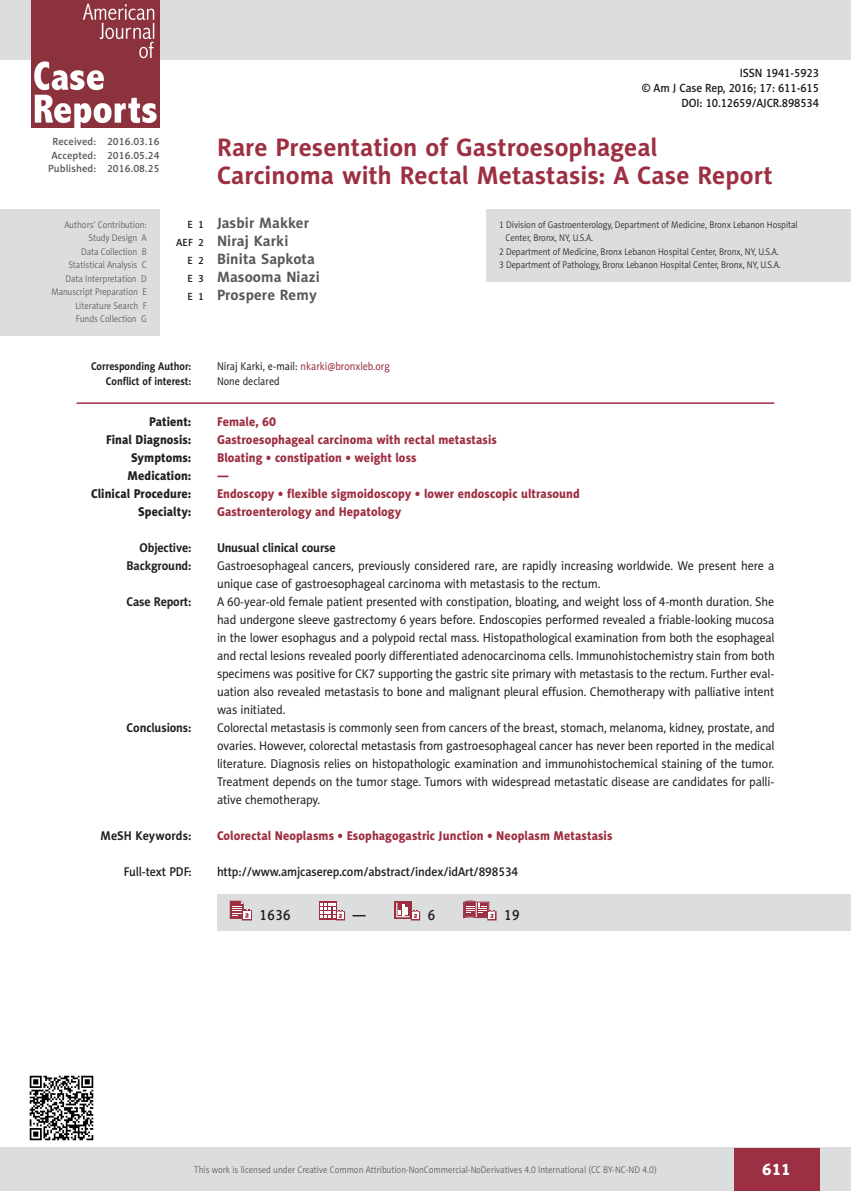
<style>
.page{position:relative;width:851px;height:1191px;background:#fff}
.page>*{position:absolute;margin:0;border:0;box-sizing:border-box;transform-origin:0 0}
.AJCR_Tytul{font:700 25.5px/28.5px "Naomi Sans EFN";letter-spacing:.005em;color:#9d2f42}
.t1{font:16.5px "Naomi Sans EFN Heavy";color:#fff}
.AJCR_Autorzy{font:700 15px "Naomi Sans EFN";letter-spacing:.01em;color:#57585a}
.AJCR_dane{font:15px "Naomi Sans EFN Medium";letter-spacing:.03em;color:#231f20;scale:.9 1}
.AJCR_Summary_body{font:12.75px/18px "Naomi Sans EFN";letter-spacing:-.01em;color:#231f20;text-align:justify;scale:.95 1}
.AJCR_keywords{font:12.75px "Naomi Sans EFN Heavy";letter-spacing:.005em;color:#9d2f42;scale:.95 1}
.AJCR_keywords-2{font:12.75px "Naomi Sans EFN Heavy";letter-spacing:.005em;color:#231f20;scale:.95 1}
.AJCR_full_text_pdf{font:12.75px "Naomi Sans EFN Medium";letter-spacing:-.01em;color:#231f20;scale:.95 1}
.AJCR_Summary_body-2{font:700 12.75px "Naomi Sans EFN";letter-spacing:-.01em;color:#231f20;scale:.95 1}
.AJCR_keywords-3{font:700 12.75px "Naomi Sans EFN";letter-spacing:.005em;color:#231f20;scale:.95 1}
.AJCR_full_text_pdf-2{font:12px "Naomi Sans EFN Medium";letter-spacing:-.01em;color:#231f20;scale:.95 1}
.AJCR_Adres{font:700 11.25px "Naomi Sans EFN";color:#231f20;scale:.9 1}
.AJCR_Adres-2{font:11.25px "Naomi Sans EFN";color:#9d2f42;scale:.9 1}
.AJCR_Adres-3{font:11.25px "Naomi Sans EFN";color:#231f20;scale:.9 1}
.t2{font:10.5px "Naomi Sans EFN Medium";letter-spacing:.01em;color:#57585a}
.t3{font:9.75px "Naomi Sans EFN Light";color:#57585a;scale:.9 1}
.AJCR_Afiliacja{font:9.75px/13.5px "Naomi Sans EFN Light";color:#231f20;scale:.9 1}
.s1{font-family:"Naomi Sans EFN Medium";font-weight:400;font-size:10.5px;color:#231f20}
.s2{color:#231f20}
</style>
<div class="page">
<div style="left:217px;top:894px;width:633px;height:36px;background:#dcdddf"></div>
<svg style="left:230px;top:900px;width:22px;height:20px"></svg>
<div style="left:319px;top:901px;width:17px;height:18px;background:#9d2f42"></div>
<svg style="left:320px;top:902px;width:25px;height:18px"></svg>
<div style="left:394px;top:901px;width:18px;height:18px;background:#9d2f42"></div>
<svg style="left:396px;top:903px;width:24px;height:17px"></svg>
<svg style="left:463px;top:900px;width:33px;height:20px"></svg>
<hr style="left:77px;top:402px;width:697px;height:2px;background:#9d2f42">
<div style="left:0;top:210px;width:159px;height:126px;background:#dcdddf"></div>
<div style="left:486px;top:210px;width:364px;height:72px;background:#dcdddf"></div>
<img style="left:29px;top:1075px;width:65px;height:66px">
<div style="left:0;top:1148px;width:850px;height:43px;background:#dcdddf"></div>
<div style="left:733px;top:1147px;width:86px;height:43px;background:#9d2f42"></div>
<div style="left:0;top:0;width:850px;height:60px;background:#dcdddf"></div>
<img style="left:32px;top:0;width:127px;height:127px">
<p class="t2" style="left:52px;top:136px;width:109px">Received: 2016.03.16</p>
<p class="t2" style="left:51px;top:149px;width:110px">Accepted: 2016.05.24</p>
<p class="t2" style="left:48px;top:163px;width:113px">Published: 2016.08.25</p>
<p class="t3" style="left:64px;top:219px;width:93px">Authors’ Contribution:</p>
<p class="t3" style="left:88px;top:232px;width:66px">Study Design A</p>
<p class="t3" style="left:81px;top:246px;width:74px">Data Collection B</p>
<p class="t3" style="left:68px;top:259px;width:89px">Statistical Analysis C</p>
<p class="t3" style="left:65px;top:273px;width:92px">Data Interpretation D</p>
<p class="t3" style="left:51px;top:286px;width:107px">Manuscript Preparation E</p>
<p class="t3" style="left:75px;top:300px;width:81px">Literature Search F</p>
<p class="t3" style="left:76px;top:313px;width:80px">Funds Collection G</p>
<p class="AJCR_full_text_pdf-2" style="left:739px;top:66px;width:85px">ISSN 1941-5923</p>
<p class="AJCR_full_text_pdf-2" style="left:641px;top:81px;width:188px">© Am J Case Rep, 2016; 17: 611-615</p>
<p class="AJCR_full_text_pdf-2" style="left:681px;top:96px;width:146px">DOI: 10.12659/AJCR.898534</p>
<p class="AJCR_Tytul" style="left:217px;top:133px;width:557px">Rare Presentation of Gastroesophageal<br>Carcinoma with Rectal Metastasis: A Case Report</p>
<p class="AJCR_Autorzy" style="left:187px;top:214px;width:123px"><span class="s1">E 1</span> Jasbir Makker</p>
<p class="AJCR_Autorzy" style="left:176px;top:232px;width:114px"><span class="s1">AEF 2</span> Niraj Karki</p>
<p class="AJCR_Autorzy" style="left:187px;top:250px;width:129px"><span class="s1">E 2</span> Binita Sapkota</p>
<p class="AJCR_Autorzy" style="left:187px;top:268px;width:134px"><span class="s1">E 3</span> Masooma Niazi</p>
<p class="AJCR_Autorzy" style="left:187px;top:286px;width:131px"><span class="s1">E 1</span> Prospere Remy</p>
<p class="AJCR_Afiliacja" style="left:505px;top:218px;width:326px;text-indent:-6px">1 Division of Gastroenterology, Department of Medicine, Bronx Lebanon Hospital<br>Center, Bronx, NY, U.S.A.</p>
<p class="AJCR_Afiliacja" style="left:499px;top:245px;width:312px">2 Department of Medicine, Bronx Lebanon Hospital Center, Bronx, NY, U.S.A.</p>
<p class="AJCR_Afiliacja" style="left:499px;top:258px;width:314px">3 Department of Pathology, Bronx Lebanon Hospital Center, Bronx, NY, U.S.A.</p>
<p class="AJCR_Adres" style="left:91px;top:359px;width:113px">Corresponding Author:</p>
<p class="AJCR_Adres-2" style="left:217px;top:359px;width:193px"><span class="s2">Niraj Karki, e-mail:</span> nkarki@bronxleb.org</p>
<p class="AJCR_Adres" style="left:106px;top:375px;width:97px">Conflict of interest:</p>
<p class="AJCR_Adres-3" style="left:217px;top:375px;width:71px">None declared</p>
<p class="AJCR_keywords-2" style="left:149px;top:414px;width:46px">Patient:</p>
<p class="AJCR_keywords" style="left:217px;top:414px;width:64px">Female, 60</p>
<p class="AJCR_keywords-2" style="left:106px;top:432px;width:91px">Final Diagnosis:</p>
<p class="AJCR_keywords" style="left:217px;top:432px;width:296px">Gastroesophageal carcinoma with rectal metastasis</p>
<p class="AJCR_keywords-2" style="left:131px;top:450px;width:65px">Symptoms:</p>
<p class="AJCR_keywords" style="left:217px;top:450px;width:211px">Bloating • constipation • weight loss</p>
<p class="AJCR_keywords-2" style="left:128px;top:468px;width:69px">Medication:</p>
<p class="AJCR_keywords" style="left:217px;top:468px;width:14px">—</p>
<p class="AJCR_keywords-2" style="left:91px;top:486px;width:107px">Clinical Procedure:</p>
<p class="AJCR_keywords" style="left:217px;top:486px;width:383px">Endoscopy • flexible sigmoidoscopy • lower endoscopic ultrasound</p>
<p class="AJCR_keywords-2" style="left:138px;top:504px;width:58px">Specialty:</p>
<p class="AJCR_keywords" style="left:217px;top:504px;width:195px">Gastroenterology and Hepatology</p>
<p class="AJCR_Summary_body-2" style="left:139px;top:540px;width:56px">Objective:</p>
<p class="AJCR_Summary_body-2" style="left:217px;top:540px;width:126px">Unusual clinical course</p>
<p class="AJCR_Summary_body-2" style="left:126px;top:558px;width:70px">Background:</p>
<p class="AJCR_Summary_body" style="left:217px;top:557px;width:588px">Gastroesophageal cancers, previously considered rare, are rapidly increasing worldwide. We present here a unique case of gastroesophageal carcinoma with metastasis to the rectum.</p>
<p class="AJCR_Summary_body-2" style="left:126px;top:594px;width:70px">Case Report:</p>
<p class="AJCR_Summary_body" style="left:217px;top:593px;width:588px">A 60-year-old female patient presented with constipation, bloating, and weight loss of 4-month duration. She had undergone sleeve gastrectomy 6 years before. Endoscopies performed revealed a friable-looking mucosa in the lower esophagus and a polypoid rectal mass. Histopathological examination from both the esophageal and rectal lesions revealed poorly differentiated adenocarcinoma cells. Immunohistochemistry stain from both specimens was positive for CK7 supporting the gastric site primary with metastasis to the rectum. Further eval&shy;uation also revealed metastasis to bone and malignant pleural effusion. Chemotherapy with palliative intent was initiated.</p>
<p class="AJCR_Summary_body-2" style="left:127px;top:720px;width:70px">Conclusions:</p>
<p class="AJCR_Summary_body" style="left:217px;top:719px;width:588px">Colorectal metastasis is commonly seen from cancers of the breast, stomach, melanoma, kidney, prostate, and ovaries. However, colorectal metastasis from gastroesophageal cancer has never been reported in the medical literature. Diagnosis relies on histopathologic examination and immunohistochemical staining of the tumor.<br>Treatment depends on the tumor stage. Tumors with widespread metastatic disease are candidates for palli&shy;ative chemotherapy.</p>
<p class="AJCR_keywords-3" style="left:100px;top:828px;width:97px">MeSH Keywords:</p>
<p class="AJCR_keywords" style="left:217px;top:828px;width:418px">Colorectal Neoplasms • Esophagogastric Junction • Neoplasm Metastasis</p>
<p class="AJCR_full_text_pdf" style="left:124px;top:864px;width:73px">Full-text PDF:</p>
<p class="AJCR_full_text_pdf" style="left:217px;top:864px;width:318px">http://www.amjcaserep.com/abstract/index/idArt/898534</p>
<p class="AJCR_dane" style="left:259px;top:906px;width:36px">1636</p>
<p class="AJCR_dane" style="left:352px;top:906px;width:16px">—</p>
<p class="AJCR_dane" style="left:427px;top:906px;width:10px">6</p>
<p class="AJCR_dane" style="left:504px;top:906px;width:19px">19</p>
<p class="t3" style="left:194px;top:1164px;width:515px">This work is licensed under Creative Common Attribution-NonCommercial-NoDerivatives 4.0 International (CC BY-NC-ND 4.0)</p>
<p class="t1" style="left:762px;top:1159px;width:30px">611</p>
</div>
